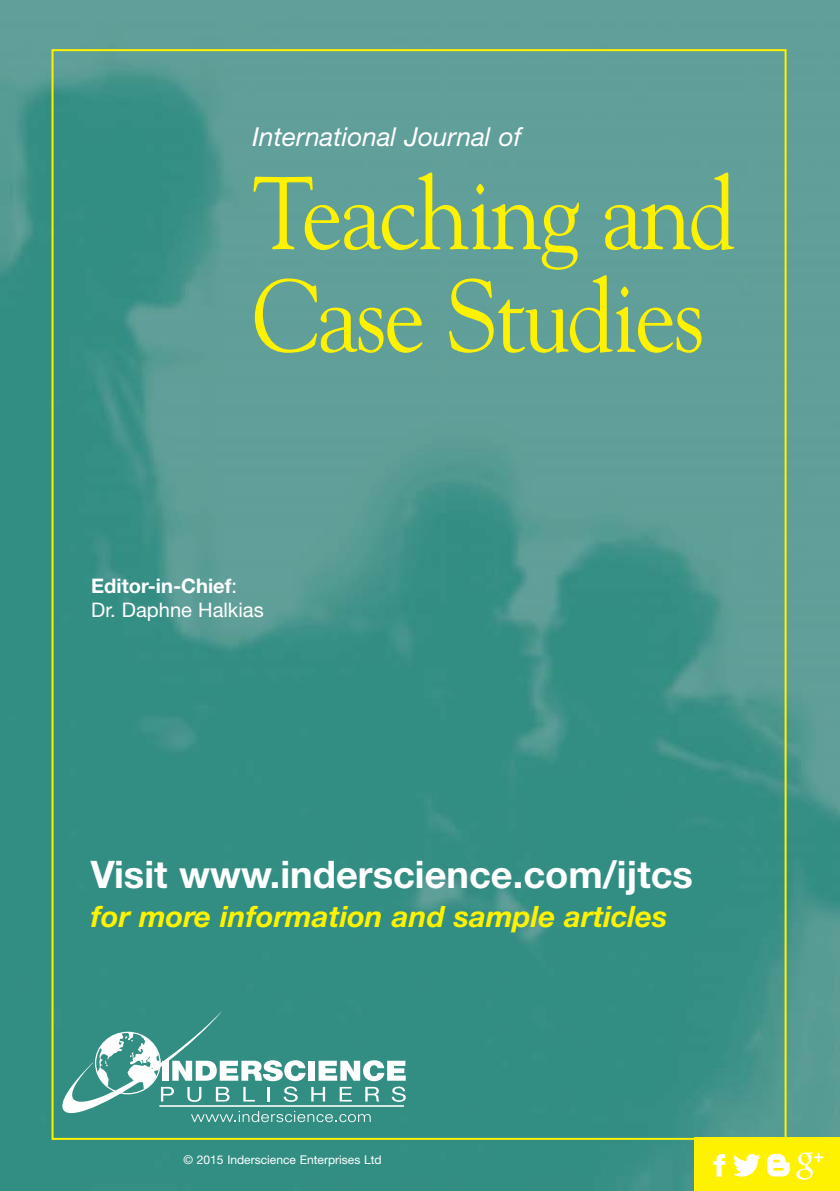
<style>
.page{position:relative;width:840px;height:1191px;background:#fff}
.page>*{position:absolute;margin:0;border:0;box-sizing:border-box;transform-origin:0 0}
.t1{font:102.6px/102.6px "Goudy";letter-spacing:-.025em;color:#fff200;scale:.9 1}
.t2{font:700 38px "Helvetica Neue";color:#fff}
.t3{font:italic 700 29.4px "Helvetica Neue";color:#fff200}
.t4{font:italic 26.2px "Helvetica Neue";color:#fff}
.t5{font:20px/24.4px "Helvetica Neue";color:#fff}
.t6{font:12px "Helvetica Neue";color:#fff}
.s1{font-weight:700}
</style>
<div class="page">
<img style="left:0;top:0;width:839px;height:1190px">
<svg style="left:62px;top:1011px;width:343px;height:111px;background:#58a39a"></svg>
<div style="left:694px;top:1137px;width:145px;height:54px;background:#fff200"></div>
<svg style="left:713px;top:1154px;width:11px;height:22px"></svg>
<svg style="left:733px;top:1154px;width:27px;height:22px"></svg>
<svg style="left:767px;top:1153px;width:22px;height:23px"></svg>
<svg style="left:796px;top:1152px;width:26px;height:27px"></svg>
<p class="t4" style="left:252px;top:128px;width:270px">International Journal of</p>
<h1 class="t1" style="left:252px;top:170px;width:537px">Teaching and<br>Case Studies</h1>
<p class="t5" style="left:91px;top:575px;width:174px"><span class="s1">Editor-in-Chief</span>:<br>Dr. Daphne Halkias</p>
<p class="t2" style="left:91px;top:860px;width:603px">Visit www.inderscience.com/ijtcs</p>
<p class="t3" style="left:91px;top:906px;width:577px">for more information and sample articles</p>
<p class="t6" style="left:183px;top:1155px;width:199px">© 2015 Inderscience Enterprises Ltd</p>
</div>
